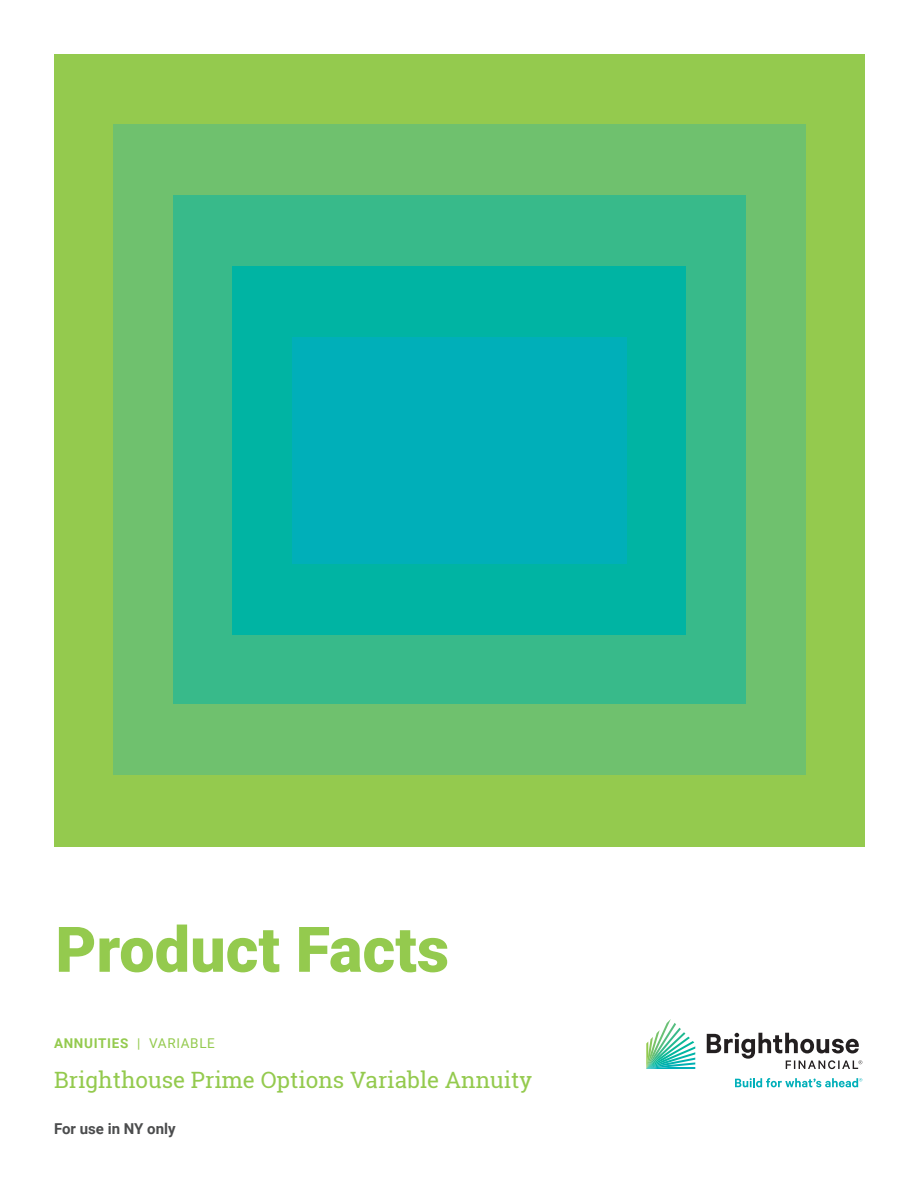
<style>
.page{position:relative;width:918px;height:1188px;background:#fff}
.page>*{position:absolute;margin:0;border:0;box-sizing:border-box;transform-origin:0 0}
.t1{font:900 63px "Roboto";color:#94ca4e}
.t2{font:22.5px "Roboto Slab";color:#94ca4e}
.t3{font:700 15px "Roboto";color:#4b4c4d}
.t4{font:700 13.5px "Roboto";letter-spacing:.05em;color:#94ca4e}
.s1{font-weight:400}
</style>
<div class="page">
<svg style="left:646px;top:1019px;width:49px;height:50px"></svg>
<svg style="left:707px;top:1033px;width:155px;height:36px"></svg>
<svg style="left:735px;top:1078px;width:127px;height:9px"></svg>
<div style="left:54px;top:54px;width:811px;height:793px;background:#94ca4e"></div>
<div style="left:113px;top:125px;width:692px;height:650px;background:#6fc16e"></div>
<div style="left:173px;top:195px;width:572px;height:509px;background:#38ba8a"></div>
<div style="left:232px;top:266px;width:454px;height:368px;background:#00b4a3"></div>
<div style="left:292px;top:337px;width:334px;height:227px;background:#00afb9"></div>
<h1 class="t1" style="left:56px;top:905px;width:395px">Product Facts</h1>
<p class="t4" style="left:54px;top:1033px;width:162px">ANNUITIES <span class="s1">| VARIABLE</span></p>
<p class="t2" style="left:54px;top:1064px;width:480px">Brighthouse Prime Options Variable Annuity</p>
<p class="t3" style="left:54px;top:1118px;width:123px">For use in NY only</p>
</div>
